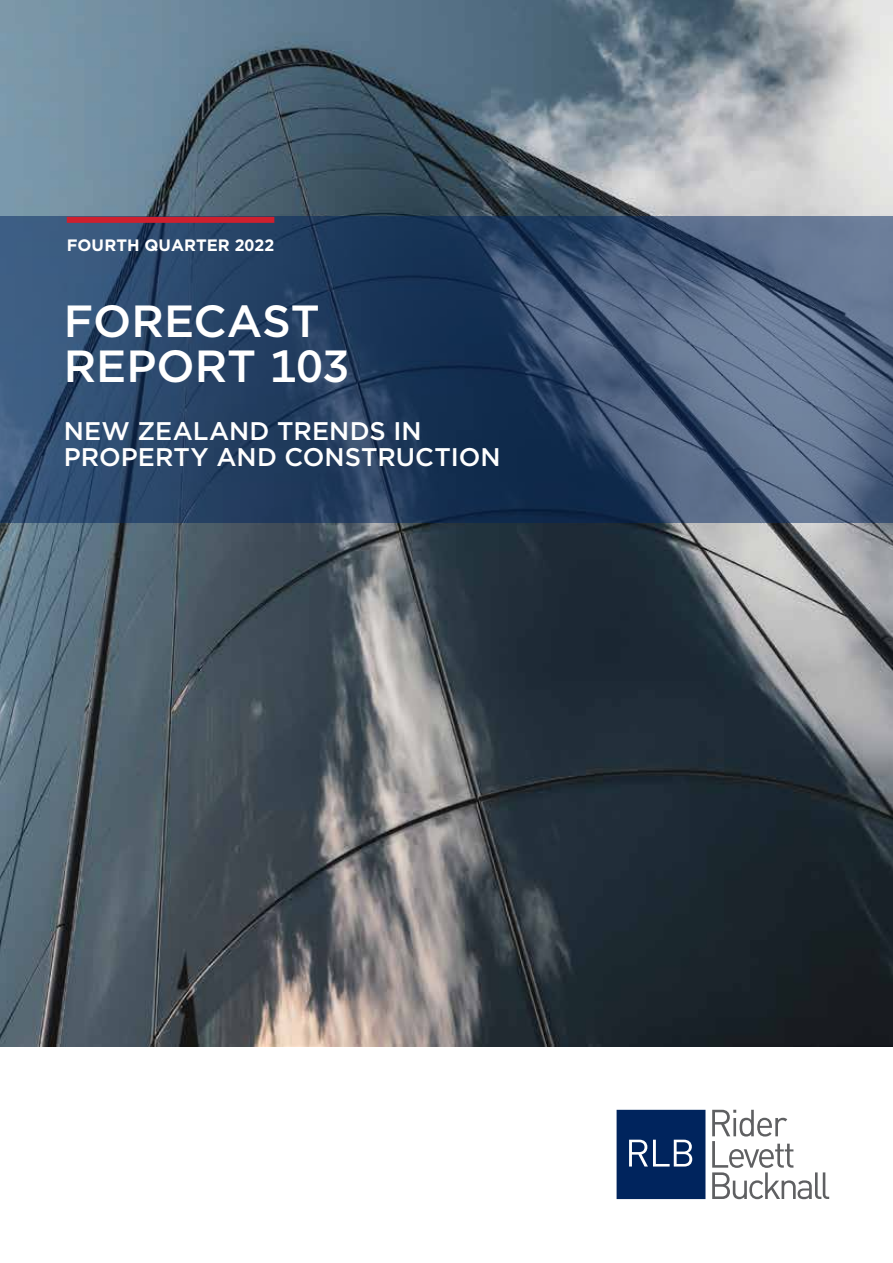
<style>
.page{position:relative;width:893px;height:1263px;background:#fff}
.page>*{position:absolute;margin:0;border:0;box-sizing:border-box;transform-origin:0 0}
.t1{font:500 45px/45px "Gotham";color:#fff}
.t2{font:500 25.5px/25.5px "Gotham";letter-spacing:.005em;color:#fff}
.t3{font:700 16.5px "Gotham";color:#fff}
</style>
<div class="page">
<img style="left:0;top:0;width:893px;height:1046px">
<svg style="left:0;top:217px;width:893px;height:306px;background:#364e6f"></svg>
<svg style="left:712px;top:1110px;width:117px;height:89px"></svg>
<svg style="left:617px;top:1110px;width:88px;height:89px;background:#123368"></svg>
<div style="left:67px;top:217px;width:207px;height:6px;background:#cf202e"></div>
<p class="t3" style="left:67px;top:238px;width:209px">FOURTH QUARTER 2022</p>
<h1 class="t1" style="left:64px;top:301px;width:287px">FORECAST<br>REPORT 103</h1>
<p class="t2" style="left:64px;top:420px;width:438px">NEW ZEALAND TRENDS IN<br>PROPERTY AND CONSTRUCTION</p>
</div>
